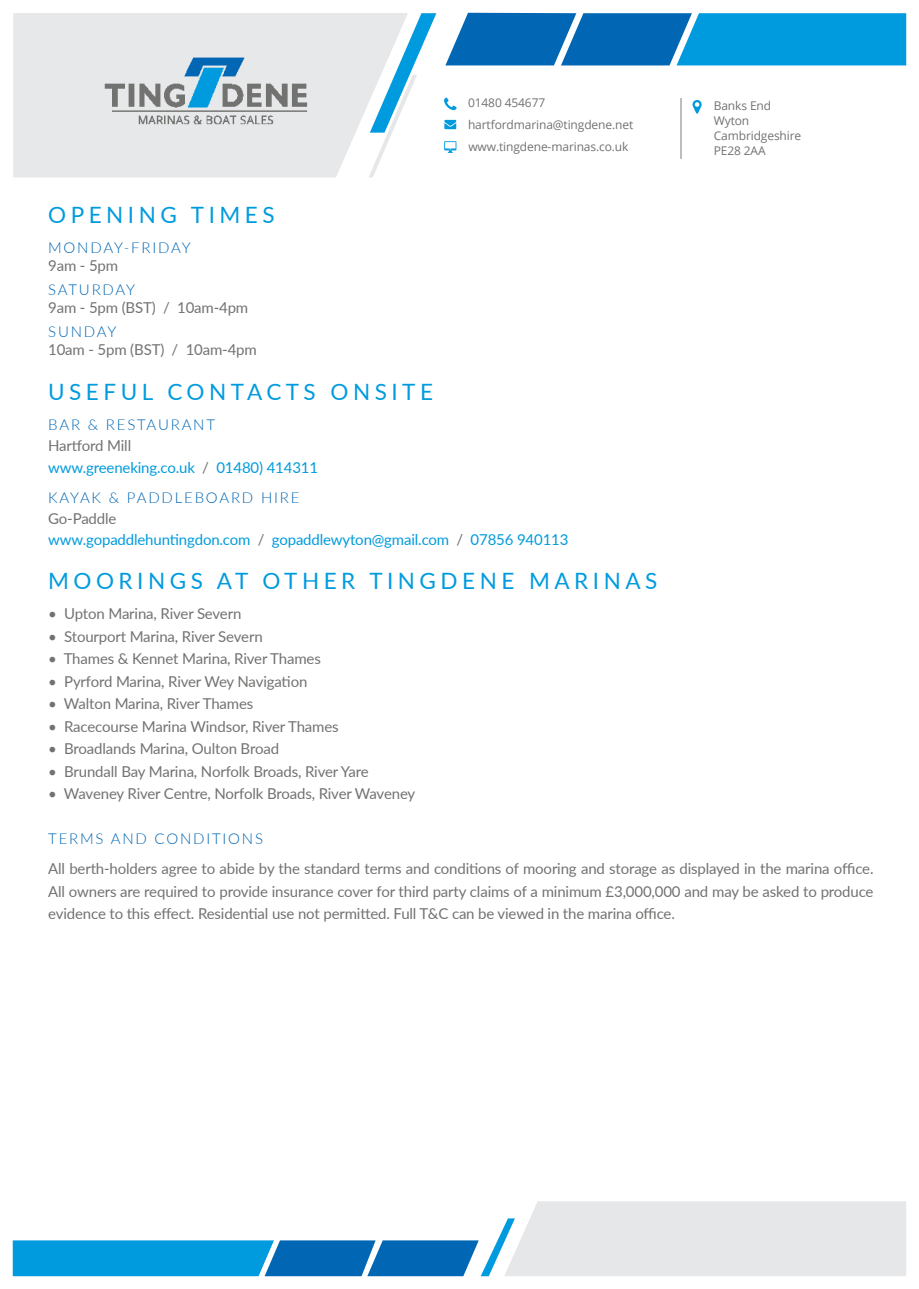
<style>
.page{position:relative;width:919px;height:1289px;background:#fff}
.page>*{position:absolute;margin:0;border:0;box-sizing:border-box;transform-origin:0 0}
.t1{font:22.5px "Lato";letter-spacing:.2em;color:#009bde}
.t2{font:15px/22.5px "Lato";letter-spacing:-.01em;color:#727271;text-align:justify}
.t3{font:15px/21px "Lato";letter-spacing:-.01em;color:#009bde}
.t4{font:300 15px "Lato";letter-spacing:.12em;color:#0166b3}
.t5{font:12px/15px "Open Sans";letter-spacing:-.01em;color:#727271}
.s1{color:#727271}
</style>
<div class="page">
<img style="left:13px;top:13px;width:355px;height:164px">
<svg style="left:692px;top:100px;width:9px;height:14px"></svg>
<hr style="left:680px;top:98px;width:1px;height:61px;background:#bcbdc0">
<svg style="left:444px;top:98px;width:12px;height:12px"></svg>
<svg style="left:444px;top:120px;width:12px;height:9px"></svg>
<svg style="left:445px;top:13px;width:461px;height:52px;background:#0f88cb"></svg>
<svg style="left:368px;top:13px;width:68px;height:164px"></svg>
<svg style="left:13px;top:1201px;width:893px;height:75px"></svg>
<svg style="left:444px;top:141px;width:12px;height:12px"></svg>
<p class="t5" style="left:468px;top:94px;width:167px;line-height:21.5px">01480 454677 hartfordmarina@tingdene.net</p>
<p class="t5" style="left:713px;top:99px;width:89px">Banks End<br>Wyton<br>Cambridgeshire</p>
<p class="t5" style="left:468px;top:140px;width:162px">www.tingdene-marinas.co.uk</p>
<p class="t5" style="left:713px;top:144px;width:53px">PE28 2AA</p>
<h1 class="t1" style="left:48px;top:206px;width:228px">OPENING TIMES</h1>
<p class="t4" style="left:48px;top:242px;width:144px">MONDAY-FRIDAY</p>
<p class="t2" style="left:48px;top:256px;width:71px">9am - 5pm</p>
<p class="t4" style="left:48px;top:284px;width:88px">SATURDAY</p>
<p class="t2" style="left:48px;top:298px;width:201px">9am - 5pm (BST) / 10am-4pm</p>
<p class="t4" style="left:48px;top:326px;width:70px">SUNDAY</p>
<p class="t2" style="left:48px;top:340px;width:210px">10am - 5pm (BST) / 10am-4pm</p>
<h1 class="t1" style="left:48px;top:383px;width:386px">USEFUL CONTACTS ONSITE</h1>
<p class="t4" style="left:48px;top:419px;width:168px">BAR &amp; RESTAURANT</p>
<p class="t3" style="left:48px;top:436px;width:271px"><span class="s1">Hartford Mill<br></span>www.greeneking.co.uk <span class="s1">/</span> 01480) 414311</p>
<p class="t4" style="left:48px;top:491px;width:253px">KAYAK &amp; PADDLEBOARD HIRE</p>
<p class="t3" style="left:48px;top:506px;width:521px;line-height:21.6px"><span class="s1">Go-Paddle<br></span>www.gopaddlehuntingdon.com <span class="s1">/</span> gopaddlewyton@gmail.com <span class="s1">/</span> 07856 940113</p>
<h1 class="t1" style="left:48px;top:572px;width:610px">MOORINGS AT OTHER TINGDENE MARINAS</h1>
<p class="t2" style="left:48px;top:603px;width:195px">• Upton Marina, River Severn</p>
<p class="t2" style="left:48px;top:626px;width:216px">• Stourport Marina, River Severn</p>
<p class="t2" style="left:48px;top:648px;width:274px">• Thames &amp; Kennet Marina, River Thames</p>
<p class="t2" style="left:48px;top:669px;width:261px">• Pyrford Marina, River Wey Navigation</p>
<p class="t2" style="left:48px;top:693px;width:207px">• Walton Marina, River Thames</p>
<p class="t2" style="left:48px;top:716px;width:292px">• Racecourse Marina Windsor, River Thames</p>
<p class="t2" style="left:48px;top:738px;width:232px">• Broadlands Marina, Oulton Broad</p>
<p class="t2" style="left:48px;top:761px;width:322px">• Brundall Bay Marina, Norfolk Broads, River Yare</p>
<p class="t2" style="left:48px;top:783px;width:368px">• Waveney River Centre, Norfolk Broads, River Waveney</p>
<p class="t4" style="left:48px;top:833px;width:216px">TERMS AND CONDITIONS</p>
<p class="t2" style="left:48px;top:858px;width:826px">All berth-holders agree to abide by the standard terms and conditions of mooring and storage as displayed in the marina office.<br>All owners are required to provide insurance cover for third party claims of a minimum £3,000,000 and may be asked to produce evidence to this effect. Residential use not permitted. Full T&amp;C can be viewed in the marina office.</p>
</div>
